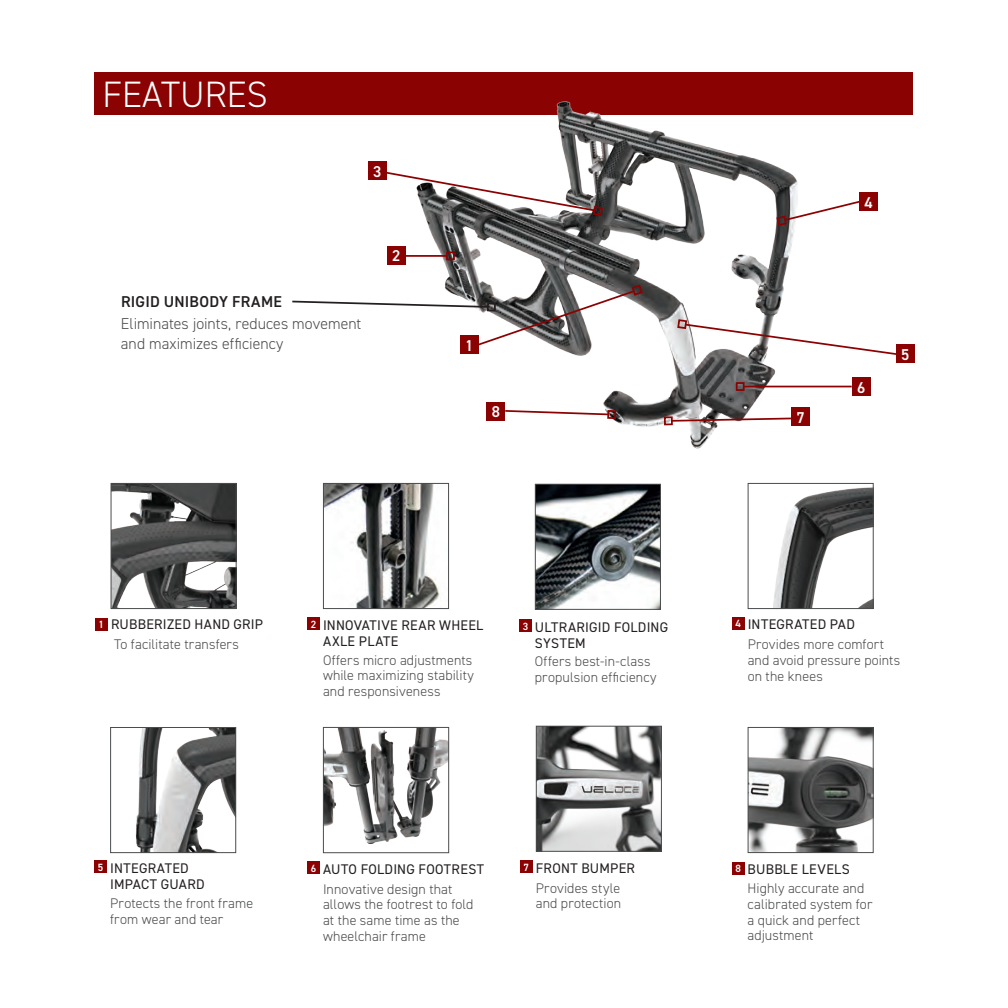
<style>
.page{position:relative;width:1008px;height:1008px;background:#fff}
.page>*{position:absolute;margin:0;border:0;box-sizing:border-box;transform-origin:0 0}
.t1{font:300 36.75px "DIN2014";color:#fff}
.t2{font:300 15.75px/19.2px "DIN2014";color:#4b4c4d}
.t3{font:600 15.75px "DIN2014";letter-spacing:.015em;color:#231f20}
.t4{font:600 15.75px "DIN2014";color:#fff}
.t5{font:300 14px/15.8px "DIN2014";letter-spacing:.01em;color:#4b4c4d}
.t6{font:14px/15.8px "DIN2014";letter-spacing:.02em;color:#231f20}
.s1{font-weight:600;font-size:10.5px;color:#fff}
.s2{font-weight:400;color:#231f20}
</style>
<div class="page">
<div style="left:94px;top:72px;width:820px;height:43px;background:#8b0202"></div>
<img style="left:750px;top:729px;width:122px;height:122px">
<div style="left:748px;top:727px;width:126px;height:126px;border:1px solid #4b4c4d"></div>
<div style="left:732px;top:862px;width:13px;height:12px;background:#8b0202"></div>
<img style="left:537px;top:486px;width:122px;height:122px">
<div style="left:535px;top:484px;width:126px;height:126px;border:1px solid #4b4c4d"></div>
<div style="left:519px;top:619px;width:13px;height:13px;background:#8b0202"></div>
<img style="left:136px;top:729px;width:98px;height:122px">
<div style="left:110px;top:727px;width:126px;height:126px;border:1px solid #4b4c4d"></div>
<div style="left:94px;top:861px;width:13px;height:12px;background:#8b0202"></div>
<img style="left:325px;top:729px;width:122px;height:115px">
<div style="left:323px;top:727px;width:126px;height:126px;border:1px solid #4b4c4d"></div>
<div style="left:307px;top:861px;width:13px;height:13px;background:#8b0202"></div>
<img style="left:538px;top:728px;width:122px;height:122px">
<div style="left:536px;top:726px;width:126px;height:126px;border:1px solid #4b4c4d"></div>
<div style="left:520px;top:861px;width:13px;height:12px;background:#8b0202"></div>
<img style="left:325px;top:485px;width:115px;height:122px">
<div style="left:323px;top:483px;width:126px;height:126px;border:1px solid #4b4c4d"></div>
<div style="left:307px;top:618px;width:13px;height:12px;background:#8b0202"></div>
<img style="left:773px;top:487px;width:99px;height:120px">
<div style="left:748px;top:483px;width:126px;height:126px;border:1px solid #4b4c4d"></div>
<div style="left:732px;top:617px;width:13px;height:12px;background:#8b0202"></div>
<img style="left:425px;top:101px;width:390px;height:348px">
<div style="left:852px;top:377px;width:19px;height:19px;background:#8b0202"></div>
<div style="left:368px;top:161px;width:19px;height:19px;background:#8b0202"></div>
<div style="left:791px;top:408px;width:19px;height:18px;background:#8b0202"></div>
<div style="left:460px;top:335px;width:19px;height:19px;background:#8b0202"></div>
<div style="left:387px;top:246px;width:19px;height:19px;background:#8b0202"></div>
<div style="left:486px;top:402px;width:19px;height:19px;background:#8b0202"></div>
<div style="left:896px;top:345px;width:19px;height:18px;background:#8b0202"></div>
<div style="left:859px;top:192px;width:19px;height:19px;background:#8b0202"></div>
<svg style="left:387px;top:171px;width:217px;height:46px"></svg>
<svg style="left:676px;top:318px;width:223px;height:38px"></svg>
<hr style="left:744px;top:386px;width:108px;height:1px;background:#8b0202">
<div style="left:736px;top:382px;width:9px;height:9px;border:2px solid #8b0202"></div>
<svg style="left:673px;top:417px;width:118px;height:6px"></svg>
<div style="left:664px;top:416px;width:9px;height:9px;border:2px solid #8b0202"></div>
<svg style="left:505px;top:409px;width:105px;height:7px"></svg>
<div style="left:607px;top:410px;width:9px;height:9px;border:2px solid #8b0202"></div>
<hr style="left:404px;top:255px;width:43px;height:2px;background:#8b0202">
<div style="left:446px;top:252px;width:9px;height:8px;border:2px solid #8b0202"></div>
<svg style="left:775px;top:200px;width:84px;height:27px"></svg>
<svg style="left:292px;top:283px;width:352px;height:64px"></svg>
<div style="left:487px;top:303px;width:9px;height:8px;border:2px solid #231f20"></div>
<img style="left:113px;top:485px;width:122px;height:122px">
<div style="left:111px;top:483px;width:126px;height:126px;border:1px solid #4b4c4d"></div>
<div style="left:95px;top:618px;width:12px;height:12px;background:#8b0202"></div>
<h1 class="t1" style="left:103px;top:72px;width:167px">FEATURES</h1>
<p class="t4" style="left:373px;top:161px;width:10px">3</p>
<p class="t3" style="left:121px;top:291px;width:162px">RIGID UNIBODY FRAME</p>
<p class="t2" style="left:121px;top:314px;width:242px">Eliminates joints, reduces movement and maximizes efficiency</p>
<p class="t4" style="left:392px;top:246px;width:10px">2</p>
<p class="t4" style="left:465px;top:335px;width:10px">1</p>
<p class="t4" style="left:492px;top:401px;width:10px">8</p>
<p class="t4" style="left:865px;top:192px;width:10px">4</p>
<p class="t4" style="left:797px;top:407px;width:10px">7</p>
<p class="t4" style="left:857px;top:377px;width:10px">6</p>
<p class="t4" style="left:901px;top:344px;width:10px">5</p>
<p class="t5" style="left:114px;top:615px;width:151px;line-height:19.6px;text-indent:-16px"><span class="s1">1</span> <span class="s2">RUBBERIZED HAND GRIP<br></span>To facilitate transfers</p>
<p class="t6" style="left:323px;top:617px;width:162px;text-indent:-12px"><sup>2</sup> INNOVATIVE REAR WHEEL<br>AXLE PLATE</p>
<p class="t5" style="left:323px;top:652px;width:153px;text-align:justify">Offers micro adjustments while maximizing stability and responsiveness</p>
<p class="t6" style="left:535px;top:619px;width:135px;text-indent:-12px"><sup>3</sup> ULTRARIGID FOLDING<br>SYSTEM</p>
<p class="t5" style="left:535px;top:654px;width:123px">Offers best-in-class propulsion efficiency</p>
<p class="t6" style="left:110px;top:860px;width:96px;text-indent:-12px"><sup>5</sup> INTEGRATED<br>IMPACT GUARD</p>
<p class="t5" style="left:110px;top:896px;width:145px">Protects the front frame from wear and tear</p>
<p class="t5" style="left:323px;top:859px;width:163px;line-height:19.6px;text-indent:-12px"><sup>6</sup> <span class="s2">AUTO FOLDING FOOTREST<br></span>Innovative design that</p>
<p class="t5" style="left:323px;top:897px;width:152px">allows the footrest to fold at the same time as the wheelchair frame</p>
<p class="t5" style="left:524px;top:859px;width:113px;line-height:19.6px;text-align:center"><sup>7</sup> <span class="s2">FRONT BUMPER<br></span>Provides style</p>
<p class="t5" style="left:536px;top:896px;width:87px">and protection</p>
<p class="t5" style="left:748px;top:615px;width:138px;line-height:19.6px;text-indent:-12px"><sup>4</sup> <span class="s2">INTEGRATED PAD<br></span>Provides more comfort</p>
<p class="t5" style="left:748px;top:652px;width:154px">and avoid pressure points on the knees</p>
<p class="t5" style="left:748px;top:860px;width:118px;line-height:18.7px;text-indent:-12px"><sup>8</sup> <span class="s2">BUBBLE LEVELS<br></span>Highly accurate and</p>
<p class="t5" style="left:748px;top:896px;width:126px">calibrated system for a quick and perfect adjustment</p>
</div>
